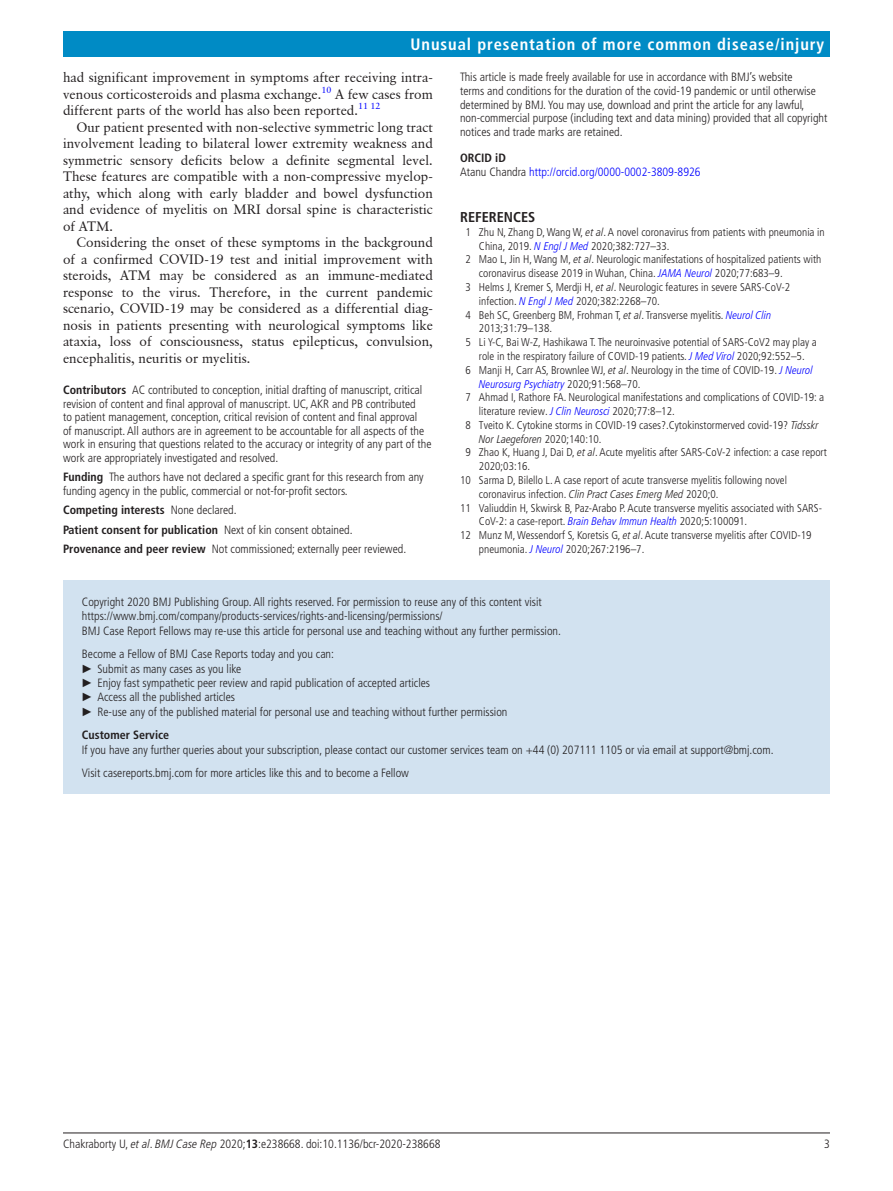
<style>
.page{position:relative;width:893px;height:1191px;background:#fff}
.page>*{position:absolute;margin:0;border:0;box-sizing:border-box;transform-origin:0 0}
.t1{font:700 condensed 16.5px "Frutiger LT Pro";letter-spacing:.055em;color:#fff}
.t2{font:700 condensed 14.25px "Frutiger LT Std";color:#231f20}
.t3{font:13.5px/16.5px "Classical Garamond BT";color:#231f20;text-align:justify}
.t4{font:300 condensed 12px/13.5px "Frutiger LT Pro";color:#231f20}
.t5{font:300 condensed 12px/13.8px "Frutiger LT Pro";color:#00f}
.t6{font:700 condensed 12px "Frutiger LT Pro";color:#231f20}
.t7{font:300 condensed 11.25px "Frutiger LT Pro";color:#231f20}
.t8{font:italic 300 condensed 11.25px "Frutiger LT Pro";color:#00f}
.t9{font:italic 300 condensed 11.25px "Frutiger LT Pro";color:#231f20}
.s1{font-weight:700}
.s2{font-weight:700;color:#231f20}
.s3{color:#231f20}
.s4{font-style:italic}
.s5{font-style:italic;color:#00f}
.s6{font-style:normal;color:#231f20}
.s7{font-style:normal}
.s8{font-family:"Arial";font-weight:400;font-stretch:normal}
</style>
<div class="page">
<hr style="left:63px;top:1132px;width:767px;height:1px;background:#231f20">
<div style="left:63px;top:31px;width:767px;height:25px;background:#008bc5"></div>
<div style="left:63px;top:580px;width:767px;height:213px;background:#d2e2f0"></div>
<h1 class="t1" style="left:411px;top:34px;width:415px">Unusual presentation of more common disease/injury</h1>
<p class="t3" style="left:63px;top:69px;width:371px">had significant improvement in symptoms after receiving intra&shy;venous corticosteroids and plasma exchange.<sup>10</sup> A few cases from different parts of the world has also been reported.<sup>11</sup> <sup>12</sup></p>
<p class="t3" style="left:63px;top:119px;width:371px;text-indent:14px">Our patient presented with non-selective symmetric long tract involvement leading to bilateral lower extremity weakness and symmetric sensory deficits below a definite segmental level.<br>These features are compatible with a non-compressive myelop&shy;athy, which along with early bladder and bowel dysfunction and evidence of myelitis on MRI dorsal spine is characteristic of ATM.</p>
<p class="t3" style="left:63px;top:234px;width:371px;text-indent:14px">Considering the onset of these symptoms in the background of a confirmed COVID-19 test and initial improvement with steroids, ATM may be considered as an immune-mediated response to the virus. Therefore, in the current pandemic scenario, COVID-19 may be considered as a differential diag&shy;nosis in patients presenting with neurological symptoms like ataxia, loss of consciousness, status epilepticus, convulsion, encephalitis, neuritis or myelitis.</p>
<p class="t4" style="left:63px;top:383px;width:370px"><span class="s1">Contributors</span> AC contributed to conception, initial drafting of manuscript, critical revision of content and final approval of manuscript. UC, AKR and PB contributed<br>to patient management, conception, critical revision of content and final approval<br>of manuscript. All authors are in agreement to be accountable for all aspects of the work in ensuring that questions related to the accuracy or integrity of any part of the work are appropriately investigated and resolved.</p>
<p class="t4" style="left:63px;top:470px;width:362px"><span class="s1">Funding</span> The authors have not declared a specific grant for this research from any funding agency in the public, commercial or not-for-profit sectors.</p>
<p class="t4" style="left:63px;top:500px;width:345px;line-height:19.5px"><span class="s1">Competing interests</span> None declared.<br><span class="s1">Patient consent for publication</span> Next of kin consent obtained.<br><span class="s1">Provenance and peer review</span> Not commissioned; externally peer reviewed.</p>
<p class="t4" style="left:460px;top:70px;width:369px">This article is made freely available for use in accordance with BMJ’s website<br>terms and conditions for the duration of the covid-19 pandemic or until otherwise determined by BMJ. You may use, download and print the article for any lawful, non-commercial purpose (including text and data mining) provided that all copyright notices and trade marks are retained.</p>
<p class="t5" style="left:460px;top:151px;width:242px"><span class="s2">ORCID iD<br></span><span class="s3">Atanu Chandra</span> http://orcid.org/0000-0002-3809-8926</p>
<p class="t2" style="left:460px;top:209px;width:77px">REFERENCES</p>
<p class="t7" style="left:465px;top:225px;width:361px">1 Zhu N, Zhang D, Wang W, <span class="s4">et al</span>. A novel coronavirus from patients with pneumonia in</p>
<p class="t7" style="left:479px;top:239px;width:192px">China, 2019. <span class="s5">N Engl J Med</span> 2020;382:727–33.</p>
<p class="t7" style="left:465px;top:253px;width:357px">2 Mao L, Jin H, Wang M, <span class="s4">et al</span>. Neurologic manifestations of hospitalized patients with</p>
<p class="t7" style="left:479px;top:267px;width:305px">coronavirus disease 2019 in Wuhan, China. <span class="s5">JAMA Neurol</span> 2020;77:683–9.</p>
<p class="t7" style="left:465px;top:281px;width:326px">3 Helms J, Kremer S, Merdji H, <span class="s4">et al</span>. Neurologic features in severe SARS-CoV-2</p>
<p class="t7" style="left:479px;top:294px;width:182px">infection. <span class="s5">N Engl J Med</span> 2020;382:2268–70.</p>
<p class="t7" style="left:465px;top:308px;width:307px">4 Beh SC, Greenberg BM, Frohman T, <span class="s4">et al</span>. Transverse myelitis. <span class="s5">Neurol Clin</span></p>
<p class="t7" style="left:479px;top:322px;width:75px">2013;31:79–138.</p>
<p class="t7" style="left:465px;top:336px;width:353px">5 Li Y-C, Bai W-Z, Hashikawa T. The neuroinvasive potential of SARS-CoV2 may play a</p>
<p class="t7" style="left:479px;top:350px;width:327px">role in the respiratory failure of COVID-19 patients. <span class="s5">J Med Virol</span> 2020;92:552–5.</p>
<p class="t7" style="left:465px;top:363px;width:349px">6 Manji H, Carr AS, Brownlee WJ, <span class="s4">et al</span>. Neurology in the time of COVID-19. <span class="s5">J Neurol</span></p>
<p class="t8" style="left:479px;top:377px;width:163px">Neurosurg Psychiatry <span class="s6">2020;91:568–70.</span></p>
<p class="t7" style="left:465px;top:391px;width:360px">7 Ahmad I, Rathore FA. Neurological manifestations and complications of COVID-19: a</p>
<p class="t7" style="left:479px;top:405px;width:197px">literature review. <span class="s5">J Clin Neurosci</span> 2020;77:8–12.</p>
<p class="t7" style="left:465px;top:418px;width:355px">8 Tveito K. Cytokine storms in COVID-19 cases?.Cytokinstormerved covid-19? <span class="s4">Tidsskr</span></p>
<p class="t9" style="left:479px;top:432px;width:124px">Nor Laegeforen <span class="s7">2020;140:10.</span></p>
<p class="t7" style="left:465px;top:446px;width:363px">9 Zhao K, Huang J, Dai D, <span class="s4">et al</span>. Acute myelitis after SARS-CoV-2 infection: a case report</p>
<p class="t7" style="left:479px;top:460px;width:53px">2020;03:16.</p>
<p class="t7" style="left:460px;top:474px;width:328px">10 Sarma D, Bilello L. A case report of acute transverse myelitis following novel</p>
<p class="t7" style="left:479px;top:487px;width:241px">coronavirus infection. <span class="s4">Clin Pract Cases Emerg Med</span> 2020;0.</p>
<p class="t7" style="left:460px;top:501px;width:363px">11 Valiuddin H, Skwirsk B, Paz-Arabo P. Acute transverse myelitis associated with SARS-</p>
<p class="t7" style="left:479px;top:515px;width:270px">CoV-2: a case-report. <span class="s5">Brain Behav Immun Health</span> 2020;5:100091.</p>
<p class="t7" style="left:460px;top:529px;width:353px">12 Munz M, Wessendorf S, Koretsis G, <span class="s4">et al</span>. Acute transverse myelitis after COVID-19</p>
<p class="t7" style="left:479px;top:542px;width:167px">pneumonia. <span class="s5">J Neurol</span> 2020;267:2196–7.</p>
<p class="t4" style="left:82px;top:595px;width:481px;line-height:14.4px">Copyright 2020 BMJ Publishing Group. All rights reserved. For permission to reuse any of this content visit https://www.bmj.com/company/products-services/rights-and-licensing/permissions/<br>BMJ Case Report Fellows may re-use this article for personal use and teaching without any further permission.</p>
<p class="t4" style="left:81px;top:647px;width:428px;line-height:14.4px">Become a Fellow of BMJ Case Reports today and you can:<br><span class="s8">►</span> Submit as many cases as you like<br><span class="s8">►</span> Enjoy fast sympathetic peer review and rapid publication of accepted articles<br><span class="s8">►</span> Access all the published articles<br><span class="s8">►</span> Re-use any of the published material for personal use and teaching without further permission</p>
<p class="t6" style="left:82px;top:728px;width:89px">Customer Service</p>
<p class="t4" style="left:82px;top:738px;width:693px;line-height:23.4px">If you have any further queries about your subscription, please contact our customer services team on +44 (0) 207111 1105 or via email at support@bmj.com.<br>Visit casereports.bmj.com for more articles like this and to become a Fellow</p>
<p class="t4" style="left:63px;top:1136px;width:379px">Chakraborty U, <span class="s4">et al</span>. <span class="s4">BMJ Case Rep</span> 2020;<span class="s1">13</span>:e238668. doi:10.1136/bcr-2020-238668</p>
<p class="t4" style="left:824px;top:1136px;width:7px">3</p>
</div>
